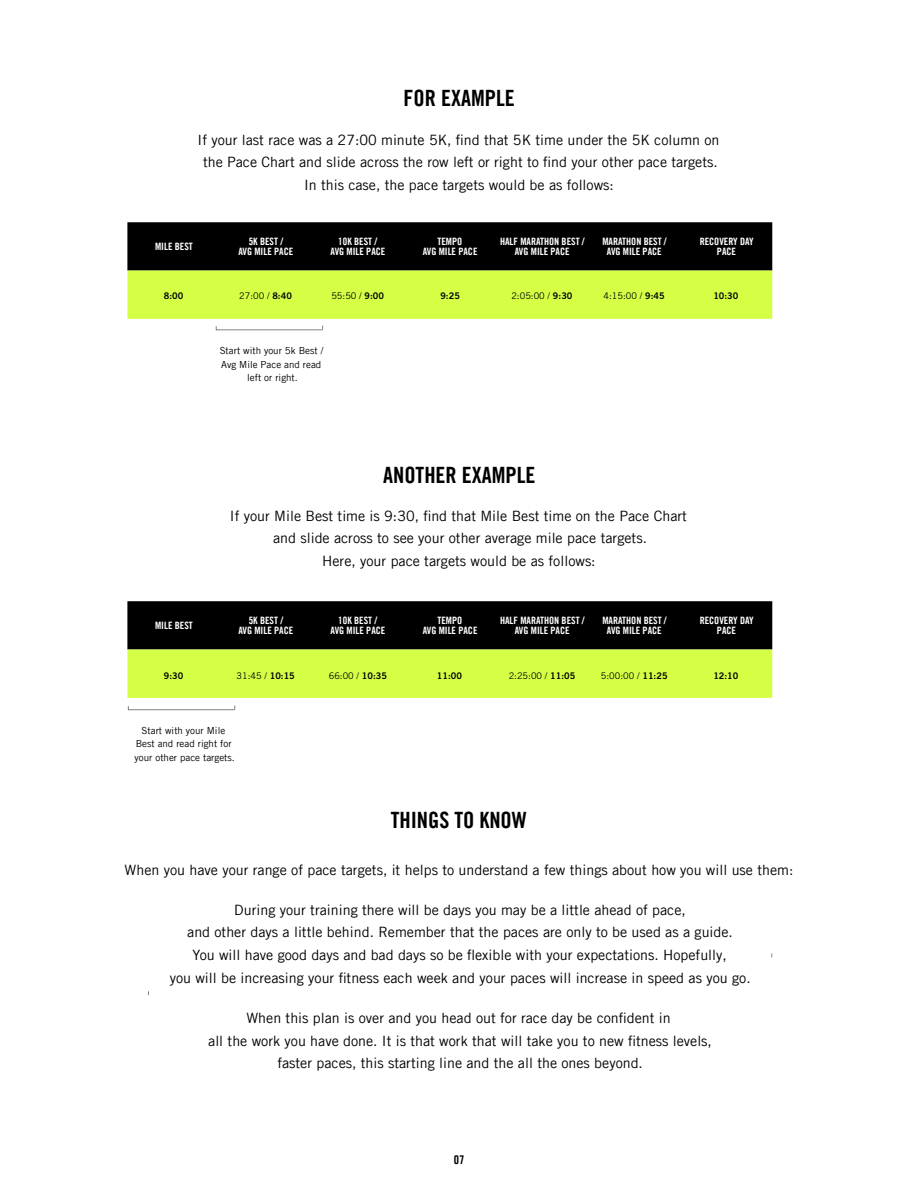
<style>
.page{position:relative;width:918px;height:1188px;background:#fff}
.page>*{position:absolute;margin:0;border:0;box-sizing:border-box;transform-origin:0 0}
.t1{font:700 condensed 22.5px "Trade Gothicfor Nike 365";color:#000}
.t2{font:14.25px/22.5px "Trade Gothicfor Nike 365";color:#000;text-align:center}
.t3{font:700 condensed 12px "Trade Gothicfor Nike 365";color:#000}
.t4{font:700 condensed 10.2px/10.2px "Trade Gothicfor Nike 365";color:#fff;text-align:center}
.t5{font:9.75px/13.5px "Trade Gothicfor Nike 365";color:#000;text-align:center}
.t6{font:9.15px "Trade Gothic LT Std";color:#000}
.t7{font:9.15px "Trade Gothic LT Std Bd 2";color:#000}
.s1{font-family:"Trade Gothic LT Std Bd 2"}
</style>
<div class="page">
<svg style="left:127px;top:222px;width:645px;height:97px;background:#6c8126"></svg>
<hr style="left:216px;top:330px;width:107px;height:1px;background:#000">
<svg style="left:127px;top:601px;width:645px;height:97px;background:#6c8126"></svg>
<hr style="left:128px;top:709px;width:107px;height:1px;background:#000">
<h1 class="t1" style="left:404px;top:84px;width:110px">FOR EXAMPLE</h1>
<p class="t2" style="left:198px;top:128px;width:523px">If your last race was a 27:00 minute 5K, find that 5K time under the 5K column on the Pace Chart and slide across the row left or right to find your other pace targets.<br>In this case, the pace targets would be as follows:</p>
<p class="t4" style="left:155px;top:241px;width:39px">MI LE BEST</p>
<p class="t4" style="left:238px;top:236px;width:55px">5K BEST /<br>AVG MILE PACE</p>
<p class="t4" style="left:331px;top:236px;width:55px">10K BEST /<br>AVG MI LE PACE</p>
<p class="t4" style="left:423px;top:236px;width:55px;text-align:left;text-indent:15px">TEMPO<br>AVG MI LE PACE</p>
<p class="t4" style="left:500px;top:236px;width:26px">HALF MARAT</p>
<p class="t4" style="left:515px;top:236px;width:71px;text-align:left;text-indent:29px">HON BEST /<br>AVG MILE PACE</p>
<p class="t4" style="left:602px;top:236px;width:6px">MARAT</p>
<p class="t4" style="left:607px;top:236px;width:61px;text-align:left;text-indent:19px">HON BEST /<br>AVG MI LE PACE</p>
<p class="t4" style="left:700px;top:236px;width:55px">RECOVERY DAY<br>PACE</p>
<p class="t7" style="left:164px;top:290px;width:21px">8:00</p>
<p class="t6" style="left:239px;top:290px;width:54px">27:00 / <span class="s1">8:40</span></p>
<p class="t6" style="left:331px;top:290px;width:54px">55:50 / <span class="s1">9:00</span></p>
<p class="t7" style="left:440px;top:290px;width:21px">9:25</p>
<p class="t6" style="left:511px;top:290px;width:63px">2:05:00 / <span class="s1">9:30</span></p>
<p class="t6" style="left:604px;top:290px;width:63px">4:15:00 / <span class="s1">9:45</span></p>
<p class="t7" style="left:713px;top:290px;width:27px">10:30</p>
<p class="t5" style="left:220px;top:344px;width:105px">Start with your 5k Best /<br>Avg Mile Pace and read left or right.</p>
<h1 class="t1" style="left:383px;top:462px;width:12px">ANOT</h1>
<h1 class="t1" style="left:424px;top:462px;width:110px">HER EXAMPLE</h1>
<p class="t2" style="left:230px;top:504px;width:459px">If your Mile Best time is 9:30, find that Mile Best time on the Pace Chart and slide across to see your other average mile pace targets.<br>Here, your pace targets would be as follows:</p>
<p class="t4" style="left:155px;top:620px;width:39px">MI LE BEST</p>
<p class="t4" style="left:238px;top:615px;width:55px">5K BEST /<br>AVG MILE PACE</p>
<p class="t4" style="left:331px;top:615px;width:55px">10K BEST /<br>AVG MI LE PACE</p>
<p class="t4" style="left:423px;top:615px;width:55px;text-align:left;text-indent:15px">TEMPO<br>AVG MI LE PACE</p>
<p class="t4" style="left:500px;top:615px;width:26px">HALF MARAT</p>
<p class="t4" style="left:515px;top:615px;width:71px;text-align:left;text-indent:29px">HON BEST /<br>AVG MILE PACE</p>
<p class="t4" style="left:602px;top:615px;width:6px">MARAT</p>
<p class="t4" style="left:607px;top:615px;width:61px;text-align:left;text-indent:19px">HON BEST /<br>AVG MI LE PACE</p>
<p class="t4" style="left:700px;top:615px;width:55px">RECOVERY DAY<br>PACE</p>
<p class="t7" style="left:164px;top:670px;width:21px">9:30</p>
<p class="t6" style="left:237px;top:671px;width:60px">31:45 / <span class="s1">10:15</span></p>
<p class="t6" style="left:329px;top:671px;width:60px">66:00 / <span class="s1">10:35</span></p>
<p class="t7" style="left:437px;top:670px;width:27px">11:00</p>
<p class="t6" style="left:509px;top:671px;width:68px">2:25:00 / <span class="s1">11:05</span></p>
<p class="t6" style="left:601px;top:671px;width:68px">5:00:00 / <span class="s1">11:25</span></p>
<p class="t7" style="left:713px;top:670px;width:27px">12:10</p>
<p class="t5" style="left:135px;top:724px;width:102px">Start with your Mile<br>Best and read right for your other pace targets.</p>
<h1 class="t1" style="left:391px;top:806px;width:102px">THINGS TO KNOW</h1>
<p class="t2" style="left:125px;top:858px;width:670px">When you have your range of pace targets, it helps to understand a few things about how you will use them:</p>
<p class="t2" style="left:170px;top:899px;width:583px">During your training there will be days you may be a little ahead of pace,<br>and other days a little behind. Remember that the paces are only to be used as a guide.<br>You will have good days and bad days so be flexible with your expectations. Hopefully,<br>you will be increasing your fitness each week and your paces will increase in speed as you go.</p>
<p class="t2" style="left:208px;top:1007px;width:505px">When this plan is over and you head out for race day be confident in<br>all the work you have done. It is that work that will take you to new fitness levels, faster paces, this starting line and the all the ones beyond.</p>
<p class="t3" style="left:454px;top:1153px;width:12px">07</p>
</div>
